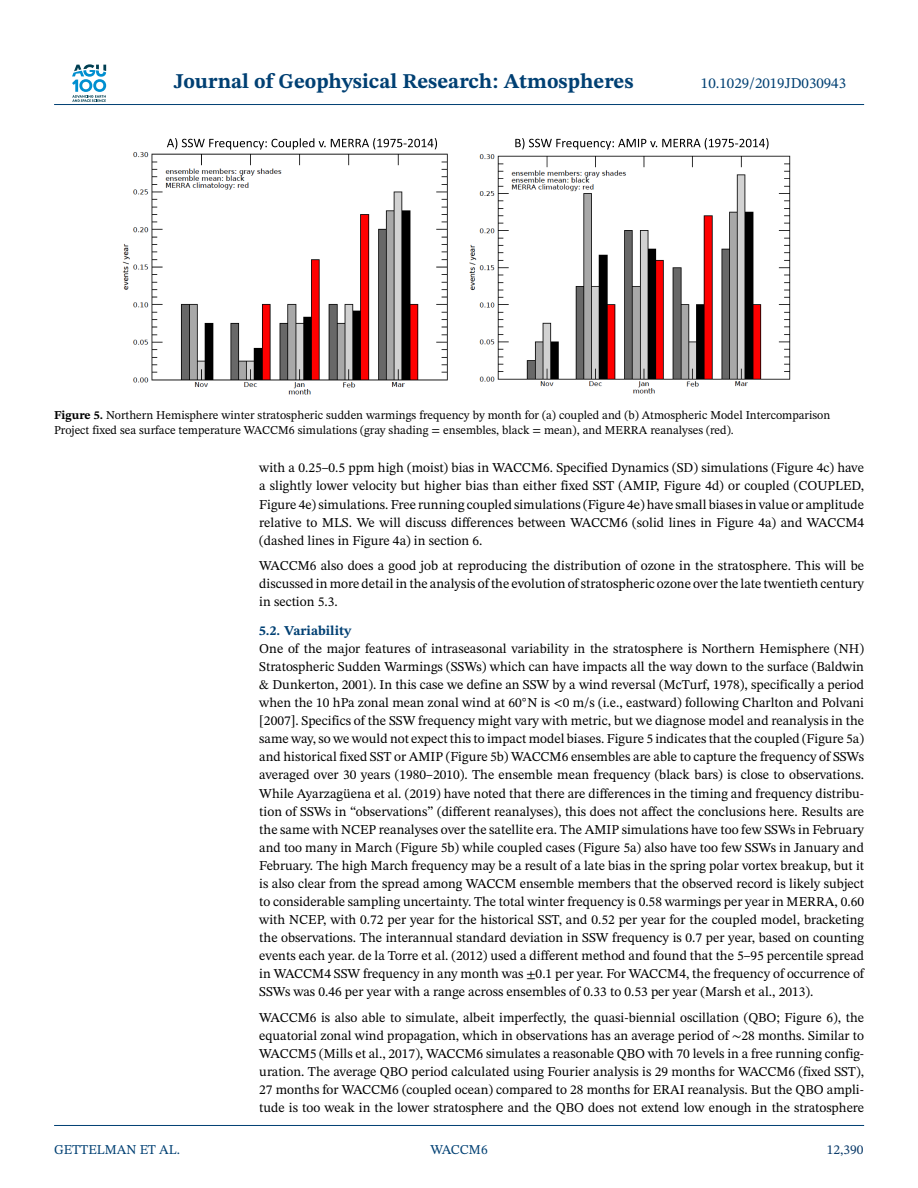
<style>
.page{position:relative;width:918px;height:1188px;background:#fff}
.page>*{position:absolute;margin:0;border:0;box-sizing:border-box;transform-origin:0 0}
.t1{font:700 21px "STIX Two Text";color:#004073}
.t2{font:15px "STIX Two Text";color:#004073}
.t3{font:13.5px/18.1px "STIX Two Text";color:#000;text-align:justify}
.t4{font:13.5px "STIX Two Text";color:#004073}
.t5{font:700 13.5px "STIX Two Text";color:#004073}
.t6{font:13.5px "STIX Two Text";color:#0a3a69}
.t7{font:12px/15px "STIX Two Text";color:#000}
.s1{font-weight:700}
.s2{font-family:"STIX Math";font-style:italic}
.s3{font-family:"STIX Math"}
</style>
<div class="page">
<svg style="left:72px;top:64px;width:34px;height:38px"></svg>
<hr style="left:54px;top:104px;width:810px;height:1px;background:#004073">
<img style="left:122px;top:152px;width:669px;height:243px">
<svg style="left:167px;top:138px;width:270px;height:12px"></svg>
<svg style="left:515px;top:138px;width:254px;height:12px"></svg>
<hr style="left:54px;top:1125px;width:810px;height:1px;background:#004073">
<h1 class="t1" style="left:174px;top:73px;width:461px">Journal of Geophysical Research: Atmospheres</h1>
<p class="t2" style="left:701px;top:77px;width:147px">10.1029/2019JD030943</p>
<p class="t7" style="left:54px;top:408px;width:778px"><span class="s1">Figure 5.</span> Northern Hemisphere winter stratospheric sudden warmings frequency by month for (a) coupled and (b) Atmospheric Model Intercomparison<br>Project fixed sea surface temperature WACCM6 simulations (gray shading = ensembles, black = mean), and MERRA reanalyses (red).</p>
<p class="t3" style="left:259px;top:460px;width:606px">with a 0.25–0.5 ppm high (moist) bias in WACCM6. Specified Dynamics (SD) simulations (Figure 4c) have a slightly lower velocity but higher bias than either fixed SST (AMIP, Figure 4d) or coupled (COUPLED, Figure 4e) simulations. Free running coupled simulations (Figure 4e) have small biases in value or amplitude relative to MLS. We will discuss differences between WACCM6 (solid lines in Figure 4a) and WACCM4 (dashed lines in Figure 4a) in section 6.</p>
<p class="t3" style="left:259px;top:558px;width:606px">WACCM6 also does a good job at reproducing the distribution of ozone in the stratosphere. This will be discussed in more detail in the analysis of the evolution of stratospheric ozone over the late twentieth century in section 5.3.</p>
<p class="t5" style="left:259px;top:625px;width:94px">5.2. Variability</p>
<p class="t3" style="left:259px;top:641px;width:606px">One of the major features of intraseasonal variability in the stratosphere is Northern Hemisphere (NH)<br>Stratospheric Sudden Warmings (SSWs) which can have impacts all the way down to the surface (Baldwin &amp; Dunkerton, 2001). In this case we define an SSW by a wind reversal (McTurf, 1978), specifically a period when the 10 hPa zonal mean zonal wind at 60<sup>◦</sup>N is <span class="s2">&lt;</span>0 m/s (i.e., eastward) following Charlton and Polvani [2007]. Specifics of the SSW frequency might vary with metric, but we diagnose model and reanalysis in the same way, so we would not expect this to impact model biases. Figure 5 indicates that the coupled (Figure 5a) and historical fixed SST or AMIP (Figure 5b) WACCM6 ensembles are able to capture the frequency of SSWs averaged over 30 years (1980–2010). The ensemble mean frequency (black bars) is close to observations.<br>While Ayarzagüena et al. (2019) have noted that there are differences in the timing and frequency distribu&shy;tion of SSWs in “observations” (different reanalyses), this does not affect the conclusions here. Results are the same with NCEP reanalyses over the satellite era. The AMIP simulations have too few SSWs in February and too many in March (Figure 5b) while coupled cases (Figure 5a) also have too few SSWs in January and February. The high March frequency may be a result of a late bias in the spring polar vortex breakup, but it is also clear from the spread among WACCM ensemble members that the observed record is likely subject to considerable sampling uncertainty. The total winter frequency is 0.58 warmings per year in MERRA, 0.60 with NCEP, with 0.72 per year for the historical SST, and 0.52 per year for the coupled model, bracketing the observations. The interannual standard deviation in SSW frequency is 0.7 per year, based on counting events each year. de la Torre et al. (2012) used a different method and found that the 5–95 percentile spread in WACCM4 SSW frequency in any month was <span class="s3">±</span>0.1 per year. For WACCM4, the frequency of occurrence of SSWs was 0.46 per year with a range across ensembles of 0.33 to 0.53 per year (Marsh et al., 2013).</p>
<p class="t3" style="left:259px;top:1010px;width:606px">WACCM6 is also able to simulate, albeit imperfectly, the quasi-biennial oscillation (QBO; Figure 6), the equatorial zonal wind propagation, which in observations has an average period of <span class="s3">∼</span>28 months. Similar to WACCM5 (Mills et al., 2017), WACCM6 simulates a reasonable QBO with 70 levels in a free running config&shy;uration. The average QBO period calculated using Fourier analysis is 29 months for WACCM6 (fixed SST), 27 months for WACCM6 (coupled ocean) compared to 28 months for ERAI reanalysis. But the QBO ampli&shy;tude is too weak in the lower stratosphere and the QBO does not extend low enough in the stratosphere</p>
<p class="t4" style="left:54px;top:1144px;width:128px">GETTELMAN ET AL.</p>
<p class="t4" style="left:431px;top:1144px;width:59px">WACCM6</p>
<p class="t6" style="left:827px;top:1144px;width:38px">12,390</p>
</div>
